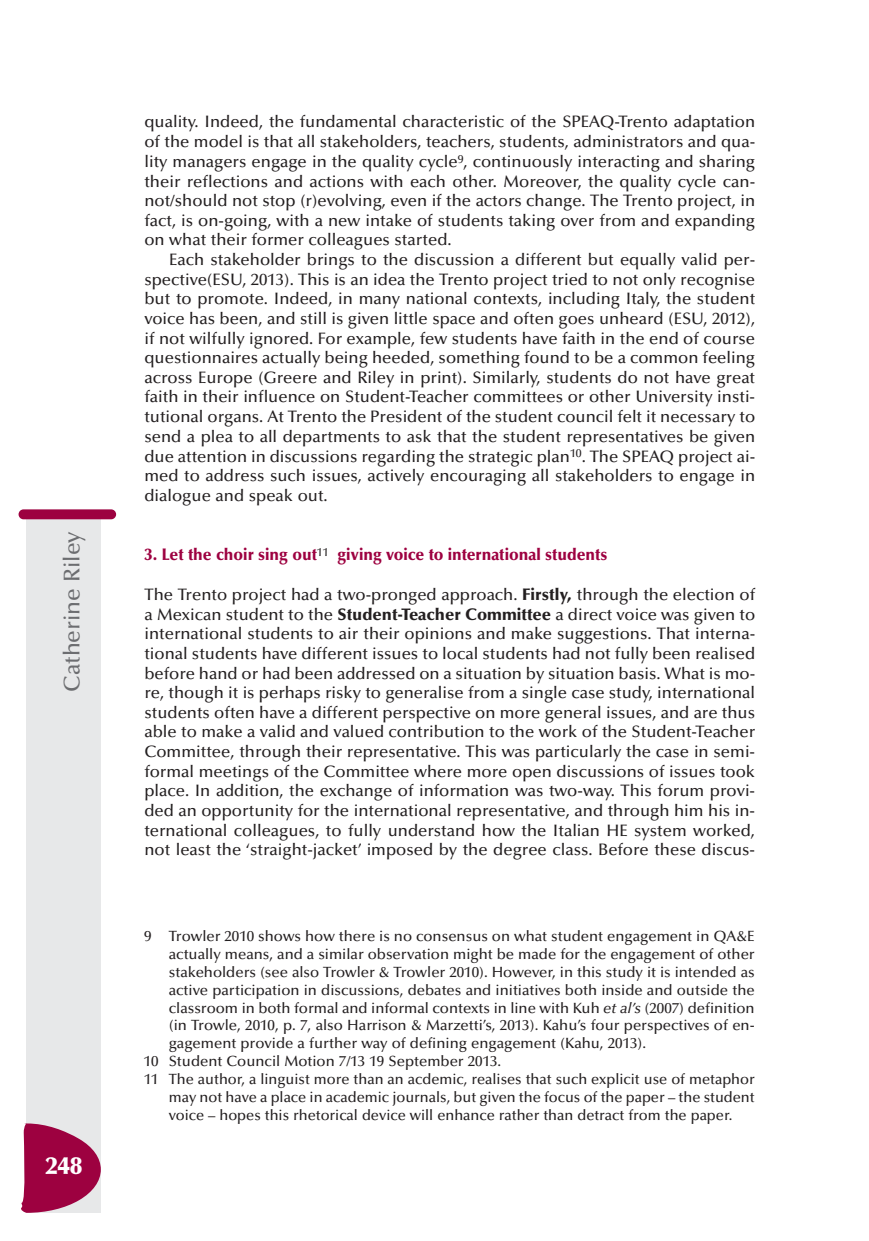
<style>
.page{position:relative;width:869px;height:1241px;background:#fff}
.page>*{position:absolute;margin:0;border:0;box-sizing:border-box;transform-origin:0 0}
.t1{font:900 24.5px "Optima";color:#fff}
.t2{font:500 22.75px "Optima";color:#6c6d70}
.t3{font:500 16.62px/19.6px "Optima";color:#231f20;text-align:justify}
.t4{font:900 16.62px "Optima";color:#9d0140;scale:.95 1}
.t5{font:500 14.88px "Optima";color:#231f20}
.s1{font-weight:900}
.s2{font-style:italic}
</style>
<div class="page">
<div style="left:27px;top:517px;width:74px;height:695px;background:#e7e8e9"></div>
<div style="left:19px;top:509px;width:97px;height:10px;background:#9d0140;border-radius:5px"></div>
<svg style="left:21px;top:1122px;width:80px;height:90px"></svg>
<p class="t2" style="left:63px;top:691px;width:162px;rotate:-90deg">Catherine Riley</p>
<p class="t1" style="left:45px;top:1155px;width:38px">248</p>
<p class="t3" style="left:144px;top:113px;width:612px">quality. Indeed, the fundamental characteristic of the SPEAQ-Trento adaptation</p>
<p class="t3" style="left:144px;top:133px;width:612px">of the model is that all stakeholders, teachers, students, administrators and qua-</p>
<p class="t3" style="left:144px;top:153px;width:612px">lity managers engage in the quality cycle<sup>9</sup>, continuously interacting and sharing</p>
<p class="t3" style="left:144px;top:173px;width:612px">their reflections and actions with each other. Moreover, the quality cycle can-</p>
<p class="t3" style="left:144px;top:192px;width:612px">not/should not stop (r)evolving, even if the actors change. The Trento project, in</p>
<p class="t3" style="left:144px;top:212px;width:612px">fact, is on-going, with a new intake of students taking over from and expanding</p>
<p class="t3" style="left:144px;top:232px;width:308px">on what their former colleagues started.</p>
<p class="t3" style="left:169px;top:251px;width:587px">Each stakeholder brings to the discussion a different but equally valid per-</p>
<p class="t3" style="left:144px;top:271px;width:612px">spective(ESU, 2013). This is an idea the Trento project tried to not only recognise</p>
<p class="t3" style="left:144px;top:290px;width:612px">but to promote. Indeed, in many national contexts, including Italy, the student</p>
<p class="t3" style="left:144px;top:310px;width:612px">voice has been, and still is given little space and often goes unheard (ESU, 2012),</p>
<p class="t3" style="left:144px;top:330px;width:612px">if not wilfully ignored. For example, few students have faith in the end of course</p>
<p class="t3" style="left:144px;top:349px;width:612px">questionnaires actually being heeded, something found to be a common feeling</p>
<p class="t3" style="left:144px;top:369px;width:612px">across Europe (Greere and Riley in print). Similarly, students do not have great</p>
<p class="t3" style="left:144px;top:388px;width:612px">faith in their influence on Student-Teacher committees or other University insti-</p>
<p class="t3" style="left:144px;top:408px;width:612px">tutional organs. At Trento the President of the student council felt it necessary to</p>
<p class="t3" style="left:144px;top:428px;width:612px">send a plea to all departments to ask that the student representatives be given</p>
<p class="t3" style="left:144px;top:448px;width:612px">due attention in discussions regarding the strategic plan<sup>10</sup>. The SPEAQ project ai-</p>
<p class="t3" style="left:144px;top:467px;width:612px">med to address such issues, actively encouraging all stakeholders to engage in</p>
<p class="t3" style="left:144px;top:487px;width:185px">dialogue and speak out.</p>
<p class="t4" style="left:144px;top:548px;width:489px">3. Let the choir sing out<sup>11</sup> giving voice to international students</p>
<p class="t3" style="left:144px;top:586px;width:612px">The Trento project had a two-pronged approach. <span class="s1">Firstly,</span> through the election of a Mexican student to the <span class="s1">Student-Teacher Committee</span> a direct voice was given to international students to air their opinions and make suggestions. That interna&shy;tional students have different issues to local students had not fully been realised before hand or had been addressed on a situation by situation basis. What is mo&shy;re, though it is perhaps risky to generalise from a single case study, international students often have a different perspective on more general issues, and are thus able to make a valid and valued contribution to the work of the Student-Teacher Committee, through their representative. This was particularly the case in semi&shy;formal meetings of the Committee where more open discussions of issues took place. In addition, the exchange of information was two-way. This forum provi&shy;ded an opportunity for the international representative, and through him his in&shy;ternational colleagues, to fully understand how the Italian HE system worked, not least the ‘straight-jacket’ imposed by the degree class. Before these discus-</p>
<p class="t5" style="left:144px;top:930px;width:612px">9 Trowler 2010 shows how there is no consensus on what student engagement in QA&amp;E</p>
<p class="t5" style="left:169px;top:948px;width:587px">actually means, and a similar observation might be made for the engagement of other</p>
<p class="t5" style="left:169px;top:965px;width:587px">stakeholders (see also Trowler &amp; Trowler 2010). However, in this study it is intended as</p>
<p class="t5" style="left:169px;top:983px;width:587px">active participation in discussions, debates and initiatives both inside and outside the</p>
<p class="t5" style="left:169px;top:1001px;width:587px">classroom in both formal and informal contexts in line with Kuh <span class="s2">et al’s</span> (2007) definition</p>
<p class="t5" style="left:169px;top:1019px;width:587px">(in Trowle, 2010, p. 7, also Harrison &amp; Marzetti’s, 2013). Kahu’s four perspectives of en-</p>
<p class="t5" style="left:169px;top:1037px;width:479px">gagement provide a further way of defining engagement (Kahu, 2013).</p>
<p class="t5" style="left:144px;top:1055px;width:359px">10 Student Council Motion 7/13 19 September 2013.</p>
<p class="t5" style="left:144px;top:1072px;width:612px">11 The author, a linguist more than an acdemic, realises that such explicit use of metaphor</p>
<p class="t5" style="left:169px;top:1090px;width:587px">may not have a place in academic journals, but given the focus of the paper – the student</p>
<p class="t5" style="left:169px;top:1108px;width:564px">voice – hopes this rhetorical device will enhance rather than detract from the paper.</p>
</div>
